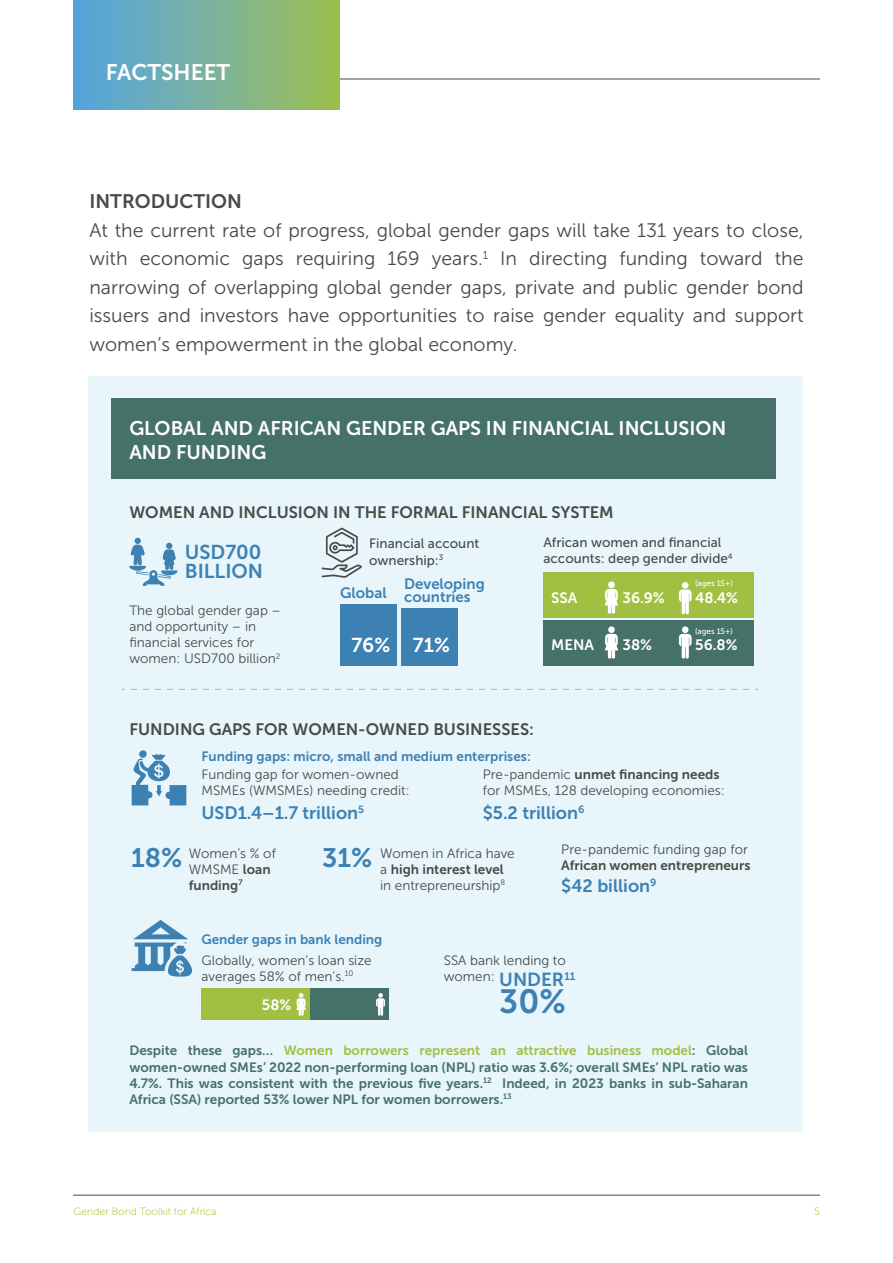
<style>
.page{position:relative;width:893px;height:1263px;background:#fff}
.page>*{position:absolute;margin:0;border:0;box-sizing:border-box;transform-origin:0 0}
.t1{font:33.45px "Museo Sans 700";color:#3d81b3}
.t2{font:26.7px "Museo Sans 700";color:#3d81b3}
.t3{font:22.5px "Museo Sans 700";color:#fff}
.t4{font:20.1px "Museo Sans 700";color:#3d81b3}
.t5{font:20.1px "Museo Sans 700";color:#fff}
.t6{font:19.65px/23.5px "Museo Sans 700";color:#fff}
.t7{font:19.5px/28.5px "Museo Sans 300";color:#464b46;text-align:justify}
.t8{font:19.5px "Museo Sans 700";color:#464b46}
.t9{font:18.75px "Museo Sans 700";color:#3d81b3}
.t10{font:17.85px "Museo Sans 700";color:#3d81b3}
.t11{font:16.5px "Museo Sans 700";color:#464b46}
.t12{font:15px "Museo Sans 700";color:#fff}
.t13{font:15px/13.5px "Museo Sans 700";color:#3d81b3}
.t14{font:14.85px "Museo Sans 700";color:#fff}
.t15{font:13.5px/16.2px "Museo Sans 300";color:#464b46}
.t16{font:13.5px/16.2px "Museo Sans 700";color:#457169;text-align:justify}
.t17{font:13.5px "Museo Sans 700";color:#464b46}
.t18{font:13.5px/16.2px "Museo Sans 500";color:#464b46}
.t19{font:13.5px "Museo Sans 700";color:#3d81b3}
.t20{font:10.5px "Museo Sans 100";color:#9cbc1e}
.t21{font:7.95px "Museo Sans 500";color:#fff}
.t22{font:7.8px "Museo Sans 500";color:#464b46}
.s1{font-family:"Museo Sans 300"}
.s2{font-family:"Museo Sans 700"}
.s3{color:#a1c042}
</style>
<div class="page">
<div style="left:88px;top:377px;width:714px;height:755px;background:#e8f5fb"></div>
<hr style="left:206px;top:79px;width:614px;height:1px;background:#464b46">
<div style="left:73px;top:0;width:267px;height:109px;background:linear-gradient(to right,#55a4e4,#9ebf53)"></div>
<div style="left:112px;top:398px;width:664px;height:80px;background:#457169"></div>
<svg style="left:129px;top:538px;width:48px;height:48px"></svg>
<div style="left:401px;top:608px;width:57px;height:58px;background:#3d81b3"></div>
<div style="left:340px;top:604px;width:57px;height:62px;background:#3d81b3"></div>
<div style="left:543px;top:572px;width:211px;height:46px;background:#a1c042"></div>
<div style="left:543px;top:621px;width:211px;height:45px;background:#457169"></div>
<svg style="left:679px;top:589px;width:13px;height:25px"></svg>
<div style="left:682px;top:582px;width:6px;height:7px;background:#fff;border-radius:50%"></div>
<svg style="left:679px;top:634px;width:13px;height:25px"></svg>
<div style="left:682px;top:626px;width:6px;height:7px;background:#fff;border-radius:50%"></div>
<div style="left:608px;top:581px;width:7px;height:7px;background:#fff;border-radius:50%"></div>
<svg style="left:605px;top:589px;width:13px;height:25px"></svg>
<div style="left:608px;top:626px;width:7px;height:7px;background:#fff;border-radius:50%"></div>
<svg style="left:605px;top:634px;width:13px;height:25px"></svg>
<svg style="left:131px;top:689px;width:627px;height:1px"></svg>
<div style="left:139px;top:750px;width:8px;height:8px;background:#3d81b3;border-radius:50%"></div>
<svg style="left:132px;top:754px;width:54px;height:51px"></svg>
<svg style="left:132px;top:920px;width:60px;height:56px"></svg>
<div style="left:202px;top:989px;width:187px;height:31px;background:#457169"></div>
<div style="left:202px;top:989px;width:108px;height:31px;background:#a1c042"></div>
<svg style="left:376px;top:993px;width:9px;height:23px"></svg>
<svg style="left:296px;top:993px;width:10px;height:23px"></svg>
<hr style="left:73px;top:1195px;width:747px;height:1px;background:#464b46">
<svg style="left:322px;top:528px;width:40px;height:50px"></svg>
<h3 class="t3" style="left:106px;top:60px;width:126px">FACTSHEET</h3>
<h3 class="t8" style="left:89px;top:191px;width:154px">INTRODUCTION</h3>
<p class="t7" style="left:89px;top:216px;width:716px">At the current rate of progress, global gender gaps will take 131 years to close, with economic gaps requiring 169 years.<sup>1</sup> In directing funding toward the narrowing of overlapping global gender gaps, private and public gender bond issuers and investors have opportunities to raise gender equality and support women’s empowerment in the global economy.</p>
<h3 class="t6" style="left:129px;top:417px;width:598px">GLOBAL AND AFRICAN GENDER GAPS IN FINANCIAL INCLUSION<br>AND FUNDING</h3>
<p class="t11" style="left:129px;top:503px;width:486px">WOMEN AND INCLUSION IN THE FORMAL FINANCIAL SYSTEM</p>
<p class="t18" style="left:369px;top:536px;width:112px">Financial account ownership:</p>
<h3 class="t4" style="left:185px;top:541px;width:78px">USD700</h3>
<p class="t22" style="left:439px;top:553px;width:6px">3</p>
<h3 class="t4" style="left:185px;top:560px;width:80px">BILLION</h3>
<p class="t13" style="left:340px;top:586px;width:48px">Global</p>
<p class="t13" style="left:404px;top:577px;width:82px">Developing countries</p>
<p class="t15" style="left:129px;top:602px;width:153px">The global gender gap – and opportunity – in financial services for women: USD700 billion<sup>2</sup></p>
<h3 class="t5" style="left:351px;top:634px;width:100px">76% 71%</h3>
<p class="t18" style="left:543px;top:535px;width:191px">African women and financial accounts: deep gender divide<sup>4</sup></p>
<p class="t12" style="left:551px;top:589px;width:28px">SSA</p>
<p class="t12" style="left:551px;top:636px;width:44px">MENA</p>
<p class="t21" style="left:695px;top:579px;width:39px">(ages 15+)</p>
<p class="t12" style="left:622px;top:589px;width:44px">36.9%</p>
<p class="t12" style="left:695px;top:589px;width:44px">48.4%</p>
<p class="t12" style="left:622px;top:636px;width:31px">38%</p>
<p class="t12" style="left:695px;top:636px;width:44px">56.8%</p>
<p class="t21" style="left:695px;top:627px;width:39px">(ages 15+)</p>
<p class="t11" style="left:129px;top:720px;width:406px">FUNDING GAPS FOR WOMEN-OWNED BUSINESSES:</p>
<p class="t19" style="left:202px;top:748px;width:331px">Funding gaps: micro, small and medium enterprises:</p>
<p class="t15" style="left:202px;top:766px;width:210px">Funding gap for women-owned<br>MSMEs (WMSMEs) needing credit:</p>
<h3 class="t10" style="left:202px;top:803px;width:164px">USD1.4–1.7 trillion<sup>5</sup></h3>
<p class="t17" style="left:483px;top:767px;width:238px"><span class="s1">Pre-pandemic</span> unmet financing needs</p>
<p class="t15" style="left:483px;top:783px;width:244px">for MSMEs, 128 developing economies:</p>
<h3 class="t10" style="left:483px;top:803px;width:103px">$5.2 trillion<sup>6</sup></h3>
<p class="t15" style="left:189px;top:845px;width:89px">Women’s % of<br>WMSME <span class="s2">loan</span></p>
<p class="t17" style="left:189px;top:878px;width:55px">funding<sup>7</sup></p>
<h2 class="t2" style="left:131px;top:843px;width:53px">18%</h2>
<p class="t15" style="left:380px;top:845px;width:136px">Women in Africa have</p>
<p class="t17" style="left:380px;top:861px;width:125px"><span class="s1">a</span> high interest level</p>
<p class="t15" style="left:380px;top:877px;width:127px">in entrepreneurship<sup>8</sup></p>
<h2 class="t2" style="left:322px;top:843px;width:52px">31%</h2>
<p class="t15" style="left:561px;top:841px;width:188px">Pre-pandemic funding gap for</p>
<p class="t17" style="left:561px;top:858px;width:191px">African women entrepreneurs</p>
<h3 class="t10" style="left:561px;top:876px;width:97px">$42 billion<sup>9</sup></h3>
<p class="t19" style="left:202px;top:931px;width:182px">Gender gaps in bank lending</p>
<p class="t15" style="left:202px;top:952px;width:172px">Globally, women’s loan size averages 58% of men’s.<sup>10</sup></p>
<p class="t15" style="left:444px;top:952px;width:124px">SSA bank lending to women:</p>
<h3 class="t9" style="left:499px;top:969px;width:78px">UNDER<sup>11</sup></h3>
<p class="t14" style="left:262px;top:997px;width:31px">58%</p>
<h1 class="t1" style="left:499px;top:983px;width:68px">30%</h1>
<p class="t16" style="left:129px;top:1042px;width:620px">Despite these gaps… <span class="s3">Women borrowers represent an attractive business model</span>: Global women-owned SMEs’ 2022 non-performing loan (NPL) ratio was 3.6%; overall SMEs’ NPL ratio was 4.7%. This was consistent with the previous five years.<sup>12</sup> Indeed, in 2023 banks in sub-Saharan Africa (SSA) reported 53% lower NPL for women borrowers.<sup>13</sup></p>
<p class="t20" style="left:74px;top:1206px;width:145px">Gender Bond Toolkit for Africa</p>
<p class="t20" style="left:814px;top:1206px;width:7px">5</p>
</div>
